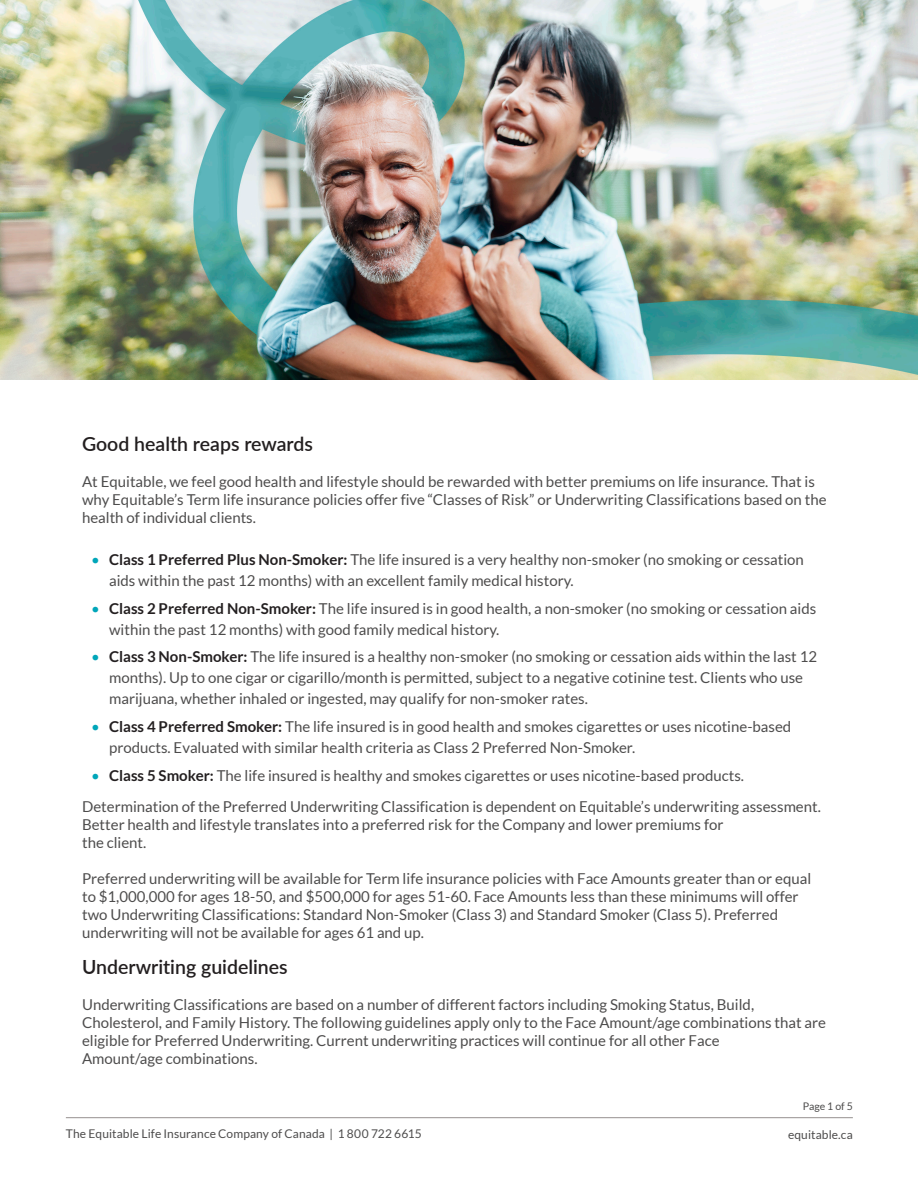
<style>
.page{position:relative;width:918px;height:1188px;background:#fff}
.page>*{position:absolute;margin:0;border:0;box-sizing:border-box;transform-origin:0 0}
.t1{font:600 19.5px "Lato";color:#231f20}
.t2{font:15px/18px "Lato";color:#4d4c4c}
.t3{font:12px "Lato";letter-spacing:.01em;color:#4d4c4c}
.t4{font:10.5px "Lato";color:#4d4c4c}
.s1{color:#00a6b9}
.s2{font-weight:700;color:#231f20}
</style>
<div class="page">
<img style="left:0;top:0;width:918px;height:379px">
<hr style="left:66px;top:1117px;width:787px;height:1px;background:#95908f">
<h1 class="t1" style="left:82px;top:430px;width:232px">Good health reaps rewards</h1>
<p class="t2" style="left:82px;top:472px;width:746px">At Equitable, we feel good health and lifestyle should be rewarded with better premiums on life insurance. That is why Equitable’s Term life insurance policies offer five “Classes of Risk” or Underwriting Classifications based on the health of individual clients.</p>
<p class="t2" style="left:109px;top:549px;width:696px;line-height:21px;text-indent:-18px"><span class="s1">•</span> <span class="s2">Class 1 Preferred Plus Non-Smoker:</span> The life insured is a very healthy non-smoker (no smoking or cessation aids within the past 12 months) with an excellent family medical history.</p>
<p class="t2" style="left:109px;top:598px;width:709px;line-height:21px;text-indent:-18px"><span class="s1">•</span> <span class="s2">Class 2 Preferred Non-Smoker:</span> The life insured is in good health, a non-smoker (no smoking or cessation aids within the past 12 months) with good family medical history.</p>
<p class="t2" style="left:109px;top:646px;width:710px;line-height:21px;text-indent:-18px"><span class="s1">•</span> <span class="s2">Class 3 Non-Smoker:</span> The life insured is a healthy non-smoker (no smoking or cessation aids within the last 12 months). Up to one cigar or cigarillo/month is permitted, subject to a negative cotinine test. Clients who use marijuana, whether inhaled or ingested, may qualify for non-smoker rates.</p>
<p class="t2" style="left:109px;top:716px;width:684px;line-height:21px;text-indent:-18px"><span class="s1">•</span> <span class="s2">Class 4 Preferred Smoker:</span> The life insured is in good health and smokes cigarettes or uses nicotine-based products. Evaluated with similar health criteria as Class 2 Preferred Non-Smoker.</p>
<p class="t2" style="left:82px;top:760px;width:740px;line-height:31.5px;text-indent:9px"><span class="s1">•</span> <span class="s2">Class 5 Smoker:</span> The life insured is healthy and smokes cigarettes or uses nicotine-based products.<br>Determination of the Preferred Underwriting Classification is dependent on Equitable’s underwriting assessment.</p>
<p class="t2" style="left:82px;top:816px;width:643px">Better health and lifestyle translates into a preferred risk for the Company and lower premiums for the client.</p>
<p class="t2" style="left:82px;top:870px;width:731px">Preferred underwriting will be available for Term life insurance policies with Face Amounts greater than or equal to $1,000,000 for ages 18-50, and $500,000 for ages 51-60. Face Amounts less than these minimums will offer two Underwriting Classifications: Standard Non-Smoker (Class 3) and Standard Smoker (Class 5). Preferred underwriting will not be available for ages 61 and up.</p>
<h1 class="t1" style="left:82px;top:953px;width:207px">Underwriting guidelines</h1>
<p class="t2" style="left:82px;top:996px;width:746px">Underwriting Classifications are based on a number of different factors including Smoking Status, Build, Cholesterol, and Family History. The following guidelines apply only to the Face Amount/age combinations that are eligible for Preferred Underwriting. Current underwriting practices will continue for all other Face<br>Amount/age combinations.</p>
<p class="t4" style="left:803px;top:1100px;width:51px">Page 1 of 5</p>
<p class="t3" style="left:66px;top:1127px;width:358px">The Equitable Life Insurance Company of Canada | 1 800 722 6615</p>
<p class="t3" style="left:788px;top:1128px;width:66px">equitable.ca</p>
</div>
